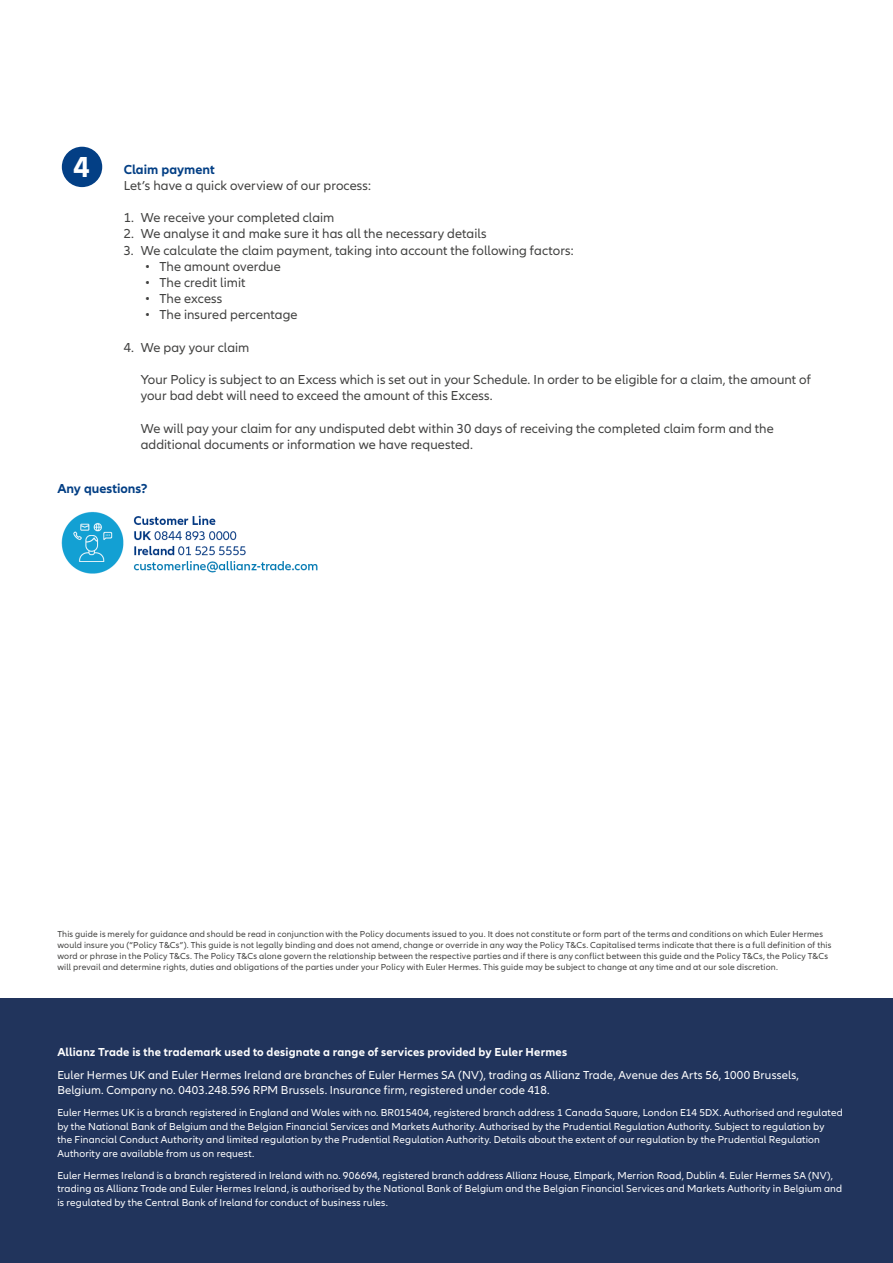
<style>
.page{position:relative;width:893px;height:1263px;background:#fff}
.page>*{position:absolute;margin:0;border:0;box-sizing:border-box;transform-origin:0 0}
.t1{font:700 30px "Allianz Neo";color:#fff}
.t2{font:13.5px/16.2px "Allianz Neo";letter-spacing:.005em;color:#424241}
.t3{font:700 13.5px "Allianz Neo";color:#033f85}
.t4{font:12px/15px "Allianz Neo";letter-spacing:.01em;color:#fff}
.t5{font:700 12px "Allianz Neo";letter-spacing:.015em;color:#fff}
.t6{font:10.5px/13.5px "Allianz Neo";letter-spacing:.015em;color:#fff}
.t7{font:9px/10.8px "Allianz Neo";letter-spacing:.02em;color:#424241}
</style>
<div class="page">
<div style="left:62px;top:147px;width:40px;height:40px;background:#033f85;border-radius:50%"></div>
<img style="left:61px;top:511px;width:257px;height:63px">
<div style="left:0;top:998px;width:893px;height:265px;background:#21345c"></div>
<h1 class="t1" style="left:74px;top:149px;width:18px">4</h1>
<p class="t3" style="left:124px;top:161px;width:93px">Claim payment</p>
<p class="t2" style="left:124px;top:178px;width:249px">Let’s have a quick overview of our process:</p>
<p class="t2" style="left:124px;top:210px;width:212px">1. We receive your completed claim</p>
<p class="t2" style="left:124px;top:226px;width:365px">2. We analyse it and make sure it has all the necessary details</p>
<p class="t2" style="left:124px;top:242px;width:451px">3. We calculate the claim payment, taking into account the following factors:</p>
<p class="t2" style="left:145px;top:259px;width:137px">• The amount overdue</p>
<p class="t2" style="left:145px;top:275px;width:102px">• The credit limit</p>
<p class="t2" style="left:145px;top:291px;width:79px">• The excess</p>
<p class="t2" style="left:145px;top:307px;width:154px">• The insured percentage</p>
<p class="t2" style="left:124px;top:340px;width:127px">4. We pay your claim</p>
<p class="t2" style="left:141px;top:372px;width:672px">Your Policy is subject to an Excess which is set out in your Schedule. In order to be eligible for a claim, the amount of your bad debt will need to exceed the amount of this Excess.</p>
<p class="t2" style="left:141px;top:421px;width:635px">We will pay your claim for any undisputed debt within 30 days of receiving the completed claim form and the additional documents or information we have requested.</p>
<p class="t3" style="left:57px;top:481px;width:92px">Any questions?</p>
<p class="t7" style="left:57px;top:929px;width:775px">This guide is merely for guidance and should be read in conjunction with the Policy documents issued to you. It does not constitute or form part of the terms and conditions on which Euler Hermes would insure you (“Policy T&amp;Cs”). This guide is not legally binding and does not amend, change or override in any way the Policy T&amp;Cs. Capitalised terms indicate that there is a full definition of this word or phrase in the Policy T&amp;Cs. The Policy T&amp;Cs alone govern the relationship between the respective parties and if there is any conflict between this guide and the Policy T&amp;Cs, the Policy T&amp;Cs will prevail and determine rights, duties and obligations of the parties under your Policy with Euler Hermes. This guide may be subject to change at any time and at our sole discretion.</p>
<p class="t5" style="left:57px;top:1044px;width:511px">Allianz Trade is the trademark used to designate a range of services provided by Euler Hermes</p>
<p class="t4" style="left:57px;top:1068px;width:743px">Euler Hermes UK and Euler Hermes Ireland are branches of Euler Hermes SA (NV), trading as Allianz Trade, Avenue des Arts 56, 1000 Brussels,<br>Belgium. Company no. 0403.248.596 RPM Brussels. Insurance firm, registered under code 418.</p>
<p class="t6" style="left:57px;top:1106px;width:787px">Euler Hermes UK is a branch registered in England and Wales with no. BR015404, registered branch address 1 Canada Square, London E14 5DX. Authorised and regulated by the National Bank of Belgium and the Belgian Financial Services and Markets Authority. Authorised by the Prudential Regulation Authority. Subject to regulation by<br>the Financial Conduct Authority and limited regulation by the Prudential Regulation Authority. Details about the extent of our regulation by the Prudential Regulation Authority are available from us on request.</p>
<p class="t6" style="left:57px;top:1168px;width:786px">Euler Hermes Ireland is a branch registered in Ireland with no. 906694, registered branch address Allianz House, Elmpark, Merrion Road, Dublin 4. Euler Hermes SA (NV), trading as Allianz Trade and Euler Hermes Ireland, is authorised by the National Bank of Belgium and the Belgian Financial Services and Markets Authority in Belgium and is regulated by the Central Bank of Ireland for conduct of business rules.</p>
</div>
